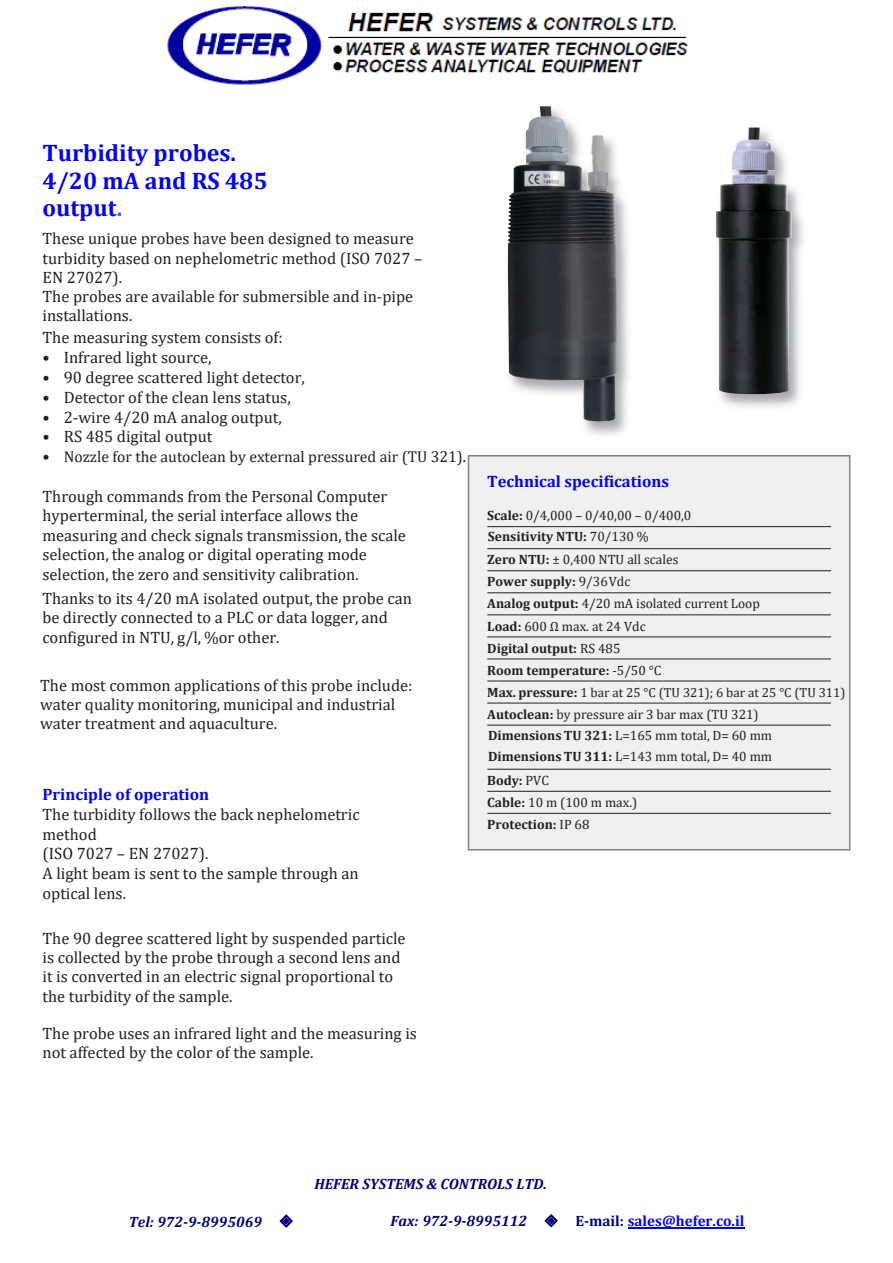
<style>
.page{position:relative;width:893px;height:1263px;background:#fff}
.page>*{position:absolute;margin:0;border:0;box-sizing:border-box;transform-origin:0 0}
.t1{font:700 24px/27.6px "Cambria";color:#00f}
.t2{font:16.5px/19.2px "Cambria";color:#231f20}
.t3{font:700 16.5px "Cambria";color:#00f}
.t4{font:15.75px "Cambria";color:#231f20}
.t5{font:italic 700 15px "Cambria";color:#000080}
.t6{font:700 15px "Cambria";color:#00f}
.t7{font:13.5px/22px "Cambria";color:#231f20}
.t8{font:700 13.5px/22px "Cambria";color:#231f20}
.t9{font:13.2px "Cambria";color:#231f20}
.s1{color:#4055ff}
.s2{font-size:16.5px}
.s3{font-weight:700}
.s4{font-weight:700;font-size:13.5px}
.s5{font-weight:400}
.s6{color:#000080}
</style>
<div class="page">
<img style="left:507px;top:127px;width:296px;height:308px">
<img style="left:508px;top:106px;width:109px;height:316px">
<img style="left:716px;top:128px;width:76px;height:266px">
<div style="left:469px;top:456px;width:380px;height:393px;background:#f0f0f1"></div>
<div style="left:468px;top:455px;width:382px;height:395px;border:2px solid #828085"></div>
<hr style="left:487px;top:526px;width:344px;height:1px;background:#231f20">
<hr style="left:487px;top:548px;width:344px;height:1px;background:#231f20">
<hr style="left:487px;top:570px;width:344px;height:1px;background:#231f20">
<hr style="left:487px;top:592px;width:344px;height:1px;background:#231f20">
<hr style="left:487px;top:614px;width:344px;height:1px;background:#231f20">
<hr style="left:487px;top:636px;width:344px;height:1px;background:#231f20">
<hr style="left:487px;top:659px;width:344px;height:1px;background:#231f20">
<hr style="left:487px;top:681px;width:344px;height:1px;background:#231f20">
<hr style="left:487px;top:703px;width:344px;height:1px;background:#231f20">
<hr style="left:487px;top:725px;width:344px;height:1px;background:#231f20">
<hr style="left:487px;top:769px;width:344px;height:1px;background:#231f20">
<hr style="left:487px;top:791px;width:344px;height:1px;background:#231f20">
<hr style="left:487px;top:813px;width:344px;height:1px;background:#231f20">
<img style="left:167px;top:6px;width:522px;height:79px">
<hr style="left:628px;top:1228px;width:116px;height:1px;background:#00f">
<h1 class="t1" style="left:43px;top:138px;width:227px">Turbidity probes.<br>4/20 mA and RS 485 output<span class="s1">.</span></h1>
<p class="t2" style="left:43px;top:229px;width:381px">These unique probes have been designed to measure turbidity based on nephelometric method (ISO 7027 – EN 27027).<br>The probes are available for submersible and in-pipe installations.</p>
<p class="t2" style="left:43px;top:328px;width:242px">The measuring system consists of:</p>
<p class="t2" style="left:43px;top:348px;width:171px">• Infrared light source,</p>
<p class="t2" style="left:43px;top:368px;width:264px">• 90 degree scattered light detector,</p>
<p class="t2" style="left:43px;top:387px;width:250px">• Detector of the clean lens status,</p>
<p class="t2" style="left:43px;top:407px;width:241px">• 2-wire 4/20 mA analog output,</p>
<p class="t2" style="left:43px;top:427px;width:171px">• RS 485 digital output</p>
<p class="t4" style="left:43px;top:448px;width:425px"><span class="s2">•</span> Nozzle for the autoclean by external pressured air (TU 321)<span class="s2">.</span></p>
<p class="t2" style="left:43px;top:486px;width:365px">Through commands from the Personal Computer hyperterminal, the serial interface allows the measuring and check signals transmission, the scale selection, the analog or digital operating mode selection, the zero and sensitivity calibration.</p>
<p class="t2" style="left:42px;top:589px;width:371px">Thanks to its 4/20 mA isolated output, the probe can be directly connected to a PLC or data logger, and configured in NTU, g/l, %or other.</p>
<p class="t2" style="left:40px;top:675px;width:374px">The most common applications of this probe include: water quality monitoring, municipal and industrial water treatment and aquaculture.</p>
<p class="t3" style="left:43px;top:783px;width:168px">Principle of operation</p>
<p class="t2" style="left:43px;top:804px;width:319px;line-height:19.8px">The turbidity follows the back nephelometric method<br>(ISO 7027 – EN 27027).<br>A light beam is sent to the sample through an optical lens.</p>
<p class="t2" style="left:43px;top:928px;width:365px">The 90 degree scattered light by suspended particle is collected by the probe through a second lens and it is converted in an electric signal proportional to the turbidity of the sample.</p>
<p class="t2" style="left:43px;top:1024px;width:376px;line-height:18.8px">The probe uses an infrared light and the measuring is not affected by the color of the sample.</p>
<p class="t3" style="left:487px;top:469px;width:183px">Technical specifications</p>
<p class="t7" style="left:487px;top:505px;width:206px;line-height:21px"><span class="s3">Scale:</span> 0/4,000 – 0/40,00 – 0/400,0<br><span class="s3">Sensitivity NTU:</span> 70/130 %</p>
<p class="t7" style="left:487px;top:549px;width:274px"><span class="s3">Zero NTU:</span> ± 0,400 NTU all scales<br><span class="s3">Power supply:</span> 9/36 Vdc<br><span class="s3">Analog output:</span> 4/20 mA isolated current Loop<br><span class="s3">Load:</span> 600 Ω max. at 24 Vdc<br><span class="s3">Digital output:</span> RS 485<br><span class="s3">Room temperature:</span> -5/50 °C</p>
<p class="t9" style="left:487px;top:684px;width:360px"><span class="s4">Max. pressure:</span> 1 bar at 25 °C (TU 321); 6 bar at 25 °C (TU 311)</p>
<p class="t7" style="left:487px;top:703px;width:286px;line-height:21.3px"><span class="s3">Autoclean:</span> by pressure air 3 bar max (TU 321)<br><span class="s3">Dimensions TU 321:</span> L=165 mm total, D= 60 mm<br><span class="s3">Dimensions TU 311:</span> L=143 mm total, D= 40 mm</p>
<p class="t8" style="left:487px;top:769px;width:152px">Body: <span class="s5">PVC<br></span>Cable: <span class="s5">10 m (100 m max.)<br></span>Protection: <span class="s5">IP 68</span></p>
<p class="t5" style="left:314px;top:1173px;width:234px">HEFER SYSTEMS &amp; CONTROLS LTD.</p>
<p class="t5" style="left:129px;top:1211px;width:135px">Tel: 972-9-8995069</p>
<p class="t5" style="left:391px;top:1210px;width:138px">Fax: 972-9-8995112</p>
<p class="t6" style="left:575px;top:1210px;width:170px"><span class="s6">E-mail:</span> sales@hefer.co.il</p>
</div>
